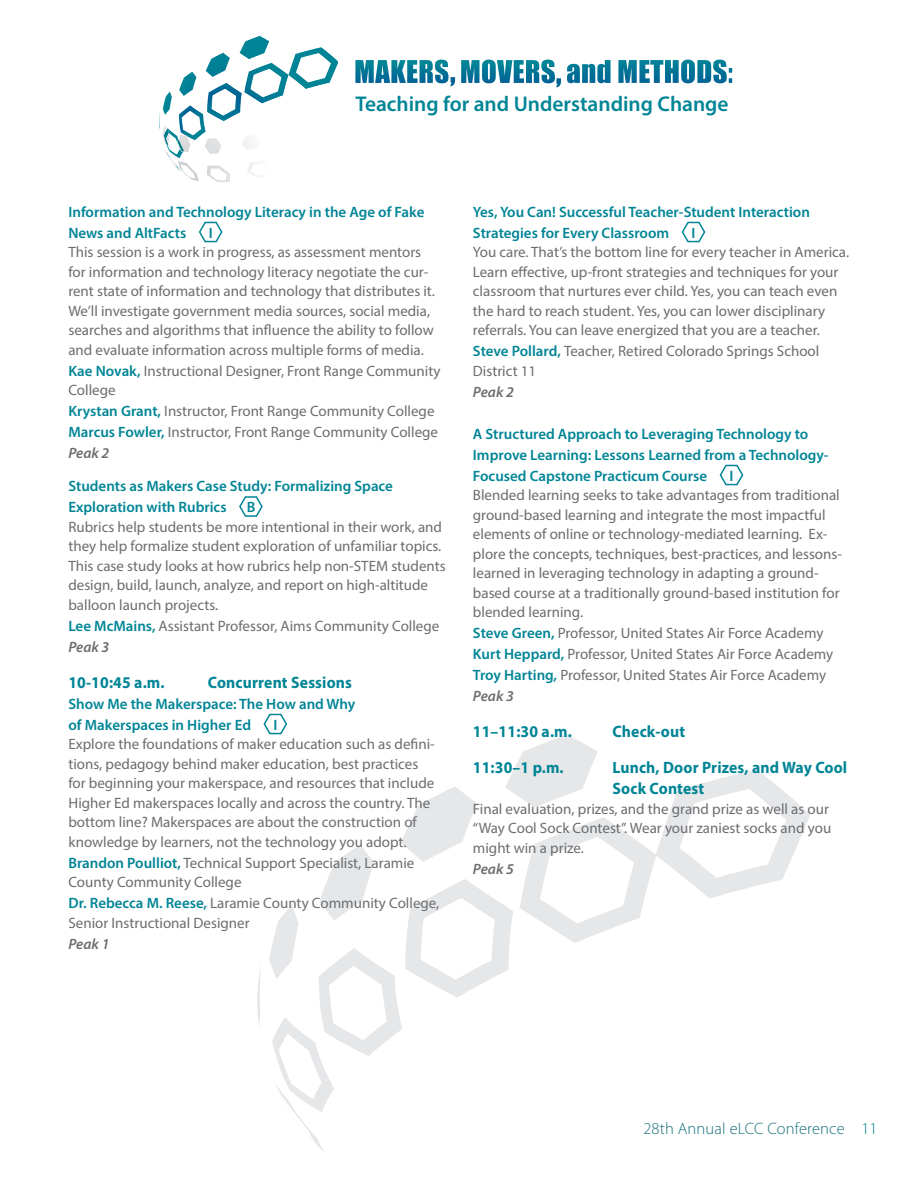
<style>
.page{position:relative;width:918px;height:1188px;background:#fff}
.page>*{position:absolute;margin:0;border:0;box-sizing:border-box;transform-origin:0 0}
.t1{font:600 21.3px "Myriad Pro";color:#008596}
.t2{font:700 16.5px/21px "Myriad Pro";letter-spacing:.01em;color:#008596;scale:.95 1}
.t3{font:300 16.5px "Myriad Pro";letter-spacing:.01em;color:#19717c}
.t4{font:15px/19.5px "Myriad Pro";color:#6c6d70}
.t5{font:600 15px/21px "Myriad Pro";color:#008596}
.t6{font:italic 600 15px "Myriad Pro";color:#6c6d70}
.s1{font-weight:600;color:#008596}
.s2{font-weight:600;font-style:italic}
.s3{color:#008596}
</style>
<div class="page">
<img style="left:159px;top:36px;width:179px;height:93px">
<svg style="left:160px;top:111px;width:115px;height:71px"></svg>
<img style="left:160px;top:115px;width:27px;height:46px">
<svg style="left:567px;top:60px;width:44px;height:23px"></svg>
<svg style="left:618px;top:60px;width:114px;height:23px"></svg>
<svg style="left:355px;top:60px;width:100px;height:26px"></svg>
<svg style="left:461px;top:60px;width:100px;height:28px"></svg>
<svg style="left:257px;top:734px;width:553px;height:418px"></svg>
<svg style="left:198px;top:221px;width:25px;height:22px"></svg>
<svg style="left:239px;top:496px;width:24px;height:21px"></svg>
<svg style="left:263px;top:713px;width:25px;height:22px"></svg>
<svg style="left:681px;top:221px;width:25px;height:22px"></svg>
<svg style="left:719px;top:464px;width:25px;height:22px"></svg>
<h1 class="t1" style="left:355px;top:90px;width:375px">Teaching for and Understanding Change</h1>
<p class="t5" style="left:68px;top:201px;width:358px">Information and Technology Literacy in the Age of Fake<br>News and AltFacts</p>
<p class="t5" style="left:209px;top:222px;width:5px">I</p>
<p class="t4" style="left:68px;top:242px;width:368px">This session is a work in progress, as assessment mentors for information and technology literacy negotiate the cur&shy;rent state of information and technology that distributes it.<br>We’ll investigate government media sources, social media, searches and algorithms that influence the ability to follow and evaluate information across multiple forms of media.</p>
<p class="t4" style="left:68px;top:361px;width:374px"><span class="s1">Kae Novak,</span> Instructional Designer, Front Range Community<br>College</p>
<p class="t4" style="left:68px;top:401px;width:371px;line-height:21px"><span class="s1">Krystan Grant,</span> Instructor, Front Range Community College<br><span class="s1">Marcus Fowler,</span> Instructor, Front Range Community College<br><span class="s2">Peak 2</span></p>
<p class="t5" style="left:68px;top:475px;width:326px">Students as Makers Case Study: Formalizing Space<br>Exploration with Rubrics</p>
<p class="t5" style="left:247px;top:496px;width:10px">B</p>
<p class="t4" style="left:68px;top:517px;width:379px">Rubrics help students be more intentional in their work, and they help formalize student exploration of unfamiliar topics.<br>This case study looks at how rubrics help non-STEM students design, build, launch, analyze, and report on high-altitude balloon launch projects.</p>
<p class="t4" style="left:68px;top:615px;width:373px;line-height:21px"><span class="s1">Lee McMains,</span> Assistant Professor, Aims Community College<br><span class="s2">Peak 3</span></p>
<p class="t2" style="left:68px;top:671px;width:103px">10-10:45 a.m.</p>
<p class="t2" style="left:208px;top:671px;width:153px">Concurrent Sessions</p>
<p class="t5" style="left:68px;top:693px;width:288px">Show Me the Makerspace: The How and Why of Makerspaces in Higher Ed</p>
<p class="t5" style="left:273px;top:714px;width:5px">I</p>
<p class="t4" style="left:68px;top:734px;width:368px">Explore the foundations of maker education such as defini&shy;tions, pedagogy behind maker education, best practices for beginning your makerspace, and resources that include Higher Ed makerspaces locally and across the country. The bottom line? Makerspaces are about the construction of knowledge by learners, not the technology you adopt.</p>
<p class="t4" style="left:68px;top:853px;width:348px"><span class="s1">Brandon Poulliot,</span> Technical Support Specialist, Laramie<br>County Community College</p>
<p class="t4" style="left:68px;top:893px;width:372px"><span class="s1">Dr. Rebecca M. Reese,</span> Laramie County Community College,<br>Senior Instructional Designer</p>
<p class="t6" style="left:68px;top:934px;width:43px">Peak 1</p>
<p class="t5" style="left:473px;top:201px;width:338px">Yes, You Can! Successful Teacher-Student Interaction<br>Strategies for Every Classroom</p>
<p class="t5" style="left:692px;top:222px;width:5px">I</p>
<p class="t4" style="left:473px;top:242px;width:378px">You care. That’s the bottom line for every teacher in America.<br>Learn effective, up-front strategies and techniques for your classroom that nurtures ever child. Yes, you can teach even the hard to reach student. Yes, you can lower disciplinary referrals. You can leave energized that you are a teacher.</p>
<p class="t4" style="left:473px;top:341px;width:348px"><span class="s1">Steve Pollard,</span> Teacher, Retired Colorado Springs School<br>District 11</p>
<p class="t6" style="left:473px;top:382px;width:43px">Peak 2</p>
<p class="t5" style="left:473px;top:423px;width:357px">A Structured Approach to Leveraging Technology to<br>Improve Learning: Lessons Learned from a Technology-<br>Focused Capstone Practicum Course</p>
<p class="t5" style="left:730px;top:465px;width:5px">I</p>
<p class="t4" style="left:473px;top:485px;width:371px">Blended learning seeks to take advantages from traditional ground-based learning and integrate the most impactful elements of online or technology-mediated learning. Ex&shy;plore the concepts, techniques, best-practices, and lessons&shy;learned in leveraging technology in adapting a ground&shy;based course at a traditionally ground-based institution for blended learning.</p>
<p class="t4" style="left:473px;top:623px;width:362px;line-height:21px"><span class="s1">Steve Green,</span> Professor, United States Air Force Academy <span class="s1">Kurt Heppard,</span> Professor, United States Air Force Academy <span class="s1">Troy Harting,</span> Professor, United States Air Force Academy <span class="s2">Peak 3</span></p>
<p class="t2" style="left:473px;top:721px;width:106px">11–11:30 a.m.</p>
<p class="t2" style="left:612px;top:721px;width:78px">Check-out</p>
<p class="t2" style="left:473px;top:757px;width:97px">11:30–1 p.m.</p>
<p class="t2" style="left:612px;top:757px;width:249px">Lunch, Door Prizes, and Way Cool<br>Sock Contest</p>
<p class="t4" style="left:473px;top:799px;width:360px">Final evaluation, prizes, and the grand prize as well as our “Way Cool Sock Contest”. Wear your zaniest socks and you might win a prize.</p>
<p class="t6" style="left:473px;top:859px;width:43px">Peak 5</p>
<p class="t3" style="left:643px;top:1119px;width:236px">28th Annual eLCC Conference <span class="s3">11</span></p>
</div>
